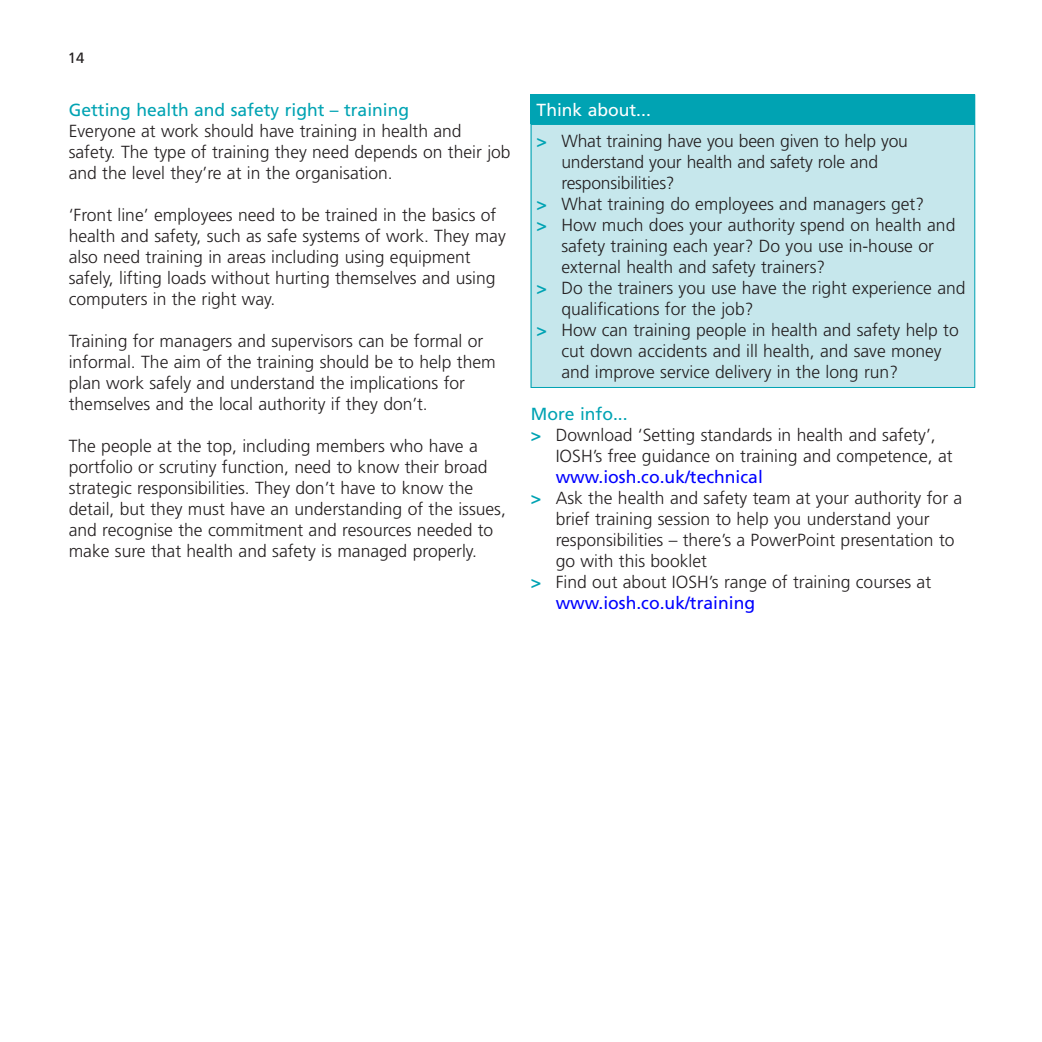
<style>
.page{position:relative;width:1042px;height:1042px;background:#fff}
.page>*{position:absolute;margin:0;border:0;box-sizing:border-box;transform-origin:0 0}
.t1{font:300 17.5px/21px "Frutiger";color:#231f20}
.t2{font:17.5px "Frutiger";color:#00a3b3}
.t3{font:17.5px "Frutiger";color:#00f}
.t4{font:14.88px "Frutiger";color:#231f20}
.s1{font-weight:400;color:#fff}
.s2{font-weight:700;color:#00a3b3}
</style>
<div class="page">
<div style="left:531px;top:94px;width:444px;height:30px;background:#00a3b3"></div>
<div style="left:531px;top:124px;width:444px;height:264px;background:#c6e7ec"></div>
<hr style="left:531px;top:94px;width:1px;height:294px;background:#00a3b3">
<hr style="left:974px;top:94px;width:1px;height:294px;background:#00a3b3">
<hr style="left:531px;top:124px;width:444px;height:1px;background:#00a3b3">
<hr style="left:531px;top:387px;width:444px;height:1px;background:#00a3b3">
<p class="t4" style="left:68px;top:52px;width:18px">14</p>
<p class="t2" style="left:69px;top:102px;width:342px">Getting health and safety right – training</p>
<p class="t1" style="left:69px;top:121px;width:443px">Everyone at work should have training in health and safety. The type of training they need depends on their job and the level they’re at in the organisation.</p>
<p class="t1" style="left:69px;top:205px;width:438px">‘Front line’ employees need to be trained in the basics of health and safety, such as safe systems of work. They may also need training in areas including using equipment safely, lifting loads without hurting themselves and using computers in the right way.</p>
<p class="t1" style="left:69px;top:331px;width:428px">Training for managers and supervisors can be formal or informal. The aim of the training should be to help them plan work safely and understand the implications for themselves and the local authority if they don’t.</p>
<p class="t1" style="left:69px;top:436px;width:439px">The people at the top, including members who have a portfolio or scrutiny function, need to know their broad strategic responsibilities. They don’t have to know the detail, but they must have an understanding of the issues, and recognise the commitment and resources needed to make sure that health and safety is managed properly.</p>
<p class="t1" style="left:536px;top:95px;width:373px;line-height:31.5px"><span class="s1">Think about...<br></span><span class="s2">&gt;</span> What training have you been given to help you</p>
<p class="t1" style="left:561px;top:153px;width:318px">understand your health and safety role and</p>
<p class="t1" style="left:561px;top:174px;width:115px">responsibilities?</p>
<p class="t1" style="left:536px;top:195px;width:389px"><span class="s2">&gt;</span> What training do employees and managers get?</p>
<p class="t1" style="left:536px;top:216px;width:420px"><span class="s2">&gt;</span> How much does your authority spend on health and</p>
<p class="t1" style="left:561px;top:237px;width:374px">safety training each year? Do you use in-house or</p>
<p class="t1" style="left:561px;top:258px;width:265px">external health and safety trainers?</p>
<p class="t1" style="left:536px;top:279px;width:430px"><span class="s2">&gt;</span> Do the trainers you use have the right experience and</p>
<p class="t1" style="left:561px;top:300px;width:194px">qualifications for the job?</p>
<p class="t1" style="left:536px;top:321px;width:424px"><span class="s2">&gt;</span> How can training people in health and safety help to</p>
<p class="t1" style="left:561px;top:342px;width:382px">cut down accidents and ill health, and save money</p>
<p class="t1" style="left:561px;top:363px;width:338px">and improve service delivery in the long run?</p>
<p class="t2" style="left:531px;top:407px;width:98px">More info...</p>
<p class="t1" style="left:531px;top:426px;width:406px"><span class="s2">&gt;</span> Download ‘Setting standards in health and safety’,</p>
<p class="t1" style="left:556px;top:447px;width:398px">IOSH’s free guidance on training and competence, at</p>
<p class="t3" style="left:556px;top:470px;width:209px">www.iosh.co.uk/technical</p>
<p class="t1" style="left:531px;top:489px;width:433px"><span class="s2">&gt;</span> Ask the health and safety team at your authority for a</p>
<p class="t1" style="left:556px;top:510px;width:375px">brief training session to help you understand your</p>
<p class="t1" style="left:556px;top:531px;width:400px">responsibilities – there’s a PowerPoint presentation to</p>
<p class="t1" style="left:556px;top:552px;width:153px">go with this booklet</p>
<p class="t1" style="left:531px;top:573px;width:402px"><span class="s2">&gt;</span> Find out about IOSH’s range of training courses at</p>
<p class="t3" style="left:556px;top:596px;width:201px">www.iosh.co.uk/training</p>
</div>
